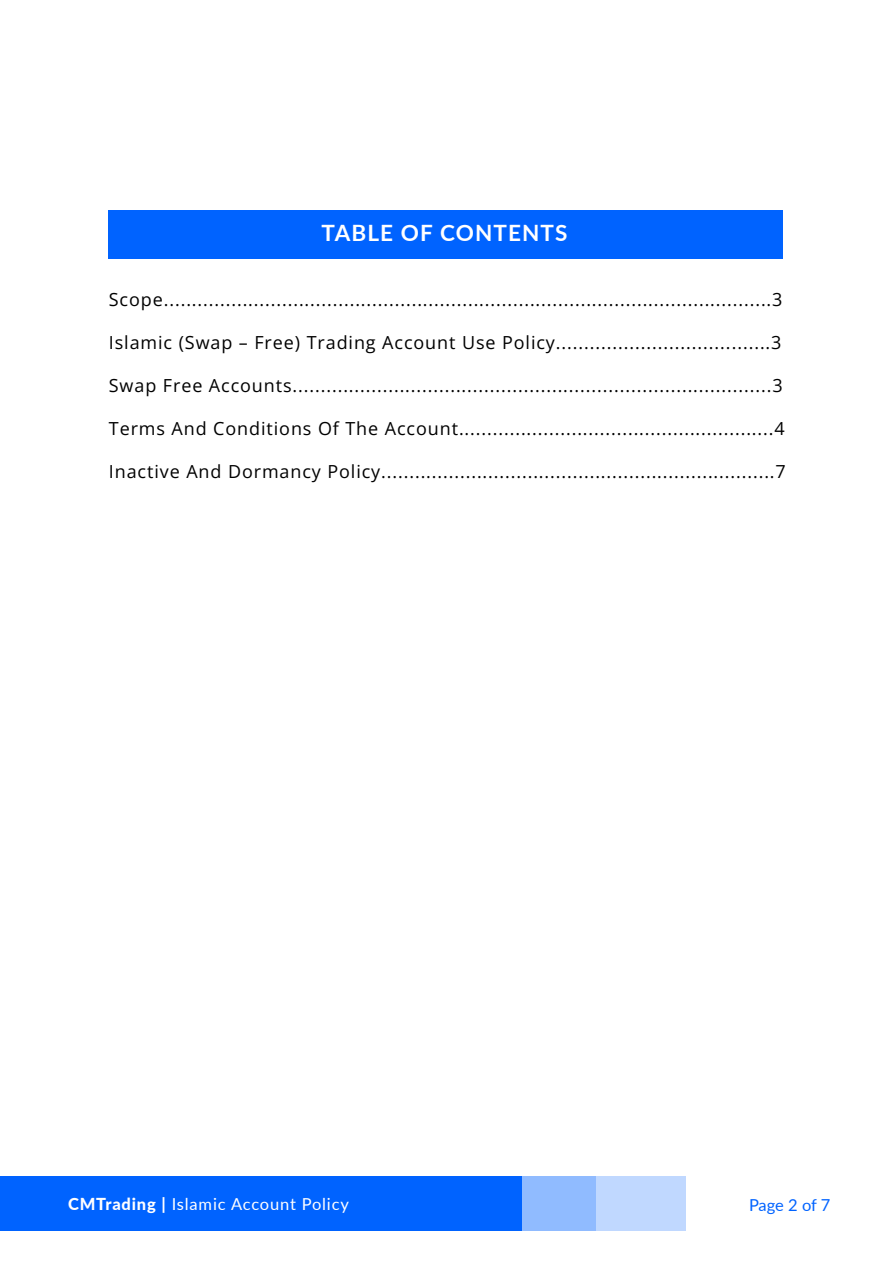
<style>
.page{position:relative;width:894px;height:1265px;background:#fff}
.page>*{position:absolute;margin:0;border:0;box-sizing:border-box;transform-origin:0 0}
.t1{font:700 22.5px "Lato";letter-spacing:.05em;color:#fff}
.t2{font:18px "Open Sans";letter-spacing:.05em;color:#000}
.t3{font:16.5px "Lato";letter-spacing:.05em;color:#fff}
.t4{font:16.5px "Lato";letter-spacing:-.01em;color:#0063ff}
.s1{font-weight:800}
</style>
<div class="page">
<div style="left:0;top:1176px;width:686px;height:54px;background:#c0d8ff"></div>
<div style="left:0;top:1176px;width:596px;height:54px;background:#90bbff"></div>
<div style="left:0;top:1176px;width:522px;height:54px;background:#0063ff"></div>
<div style="left:108px;top:210px;width:675px;height:48px;background:#0063ff"></div>
<p class="t1" style="left:322px;top:216px;width:247px">TABLE OF CONTENTS</p>
<p class="t2" style="left:109px;top:287px;width:675px">Scope............................................................................................................3</p>
<p class="t2" style="left:109px;top:330px;width:674px">Islamic (Swap – Free) Trading Account Use Policy......................................3</p>
<p class="t2" style="left:109px;top:373px;width:675px">Swap Free Accounts.....................................................................................3</p>
<p class="t2" style="left:109px;top:416px;width:677px">Terms And Conditions Of The Account........................................................4</p>
<p class="t2" style="left:109px;top:459px;width:679px">Inactive And Dormancy Policy......................................................................7</p>
<p class="t3" style="left:68px;top:1191px;width:282px"><span class="s1">CMTrading |</span> Islamic Account Policy</p>
<p class="t4" style="left:749px;top:1193px;width:83px">Page 2 of 7</p>
</div>
